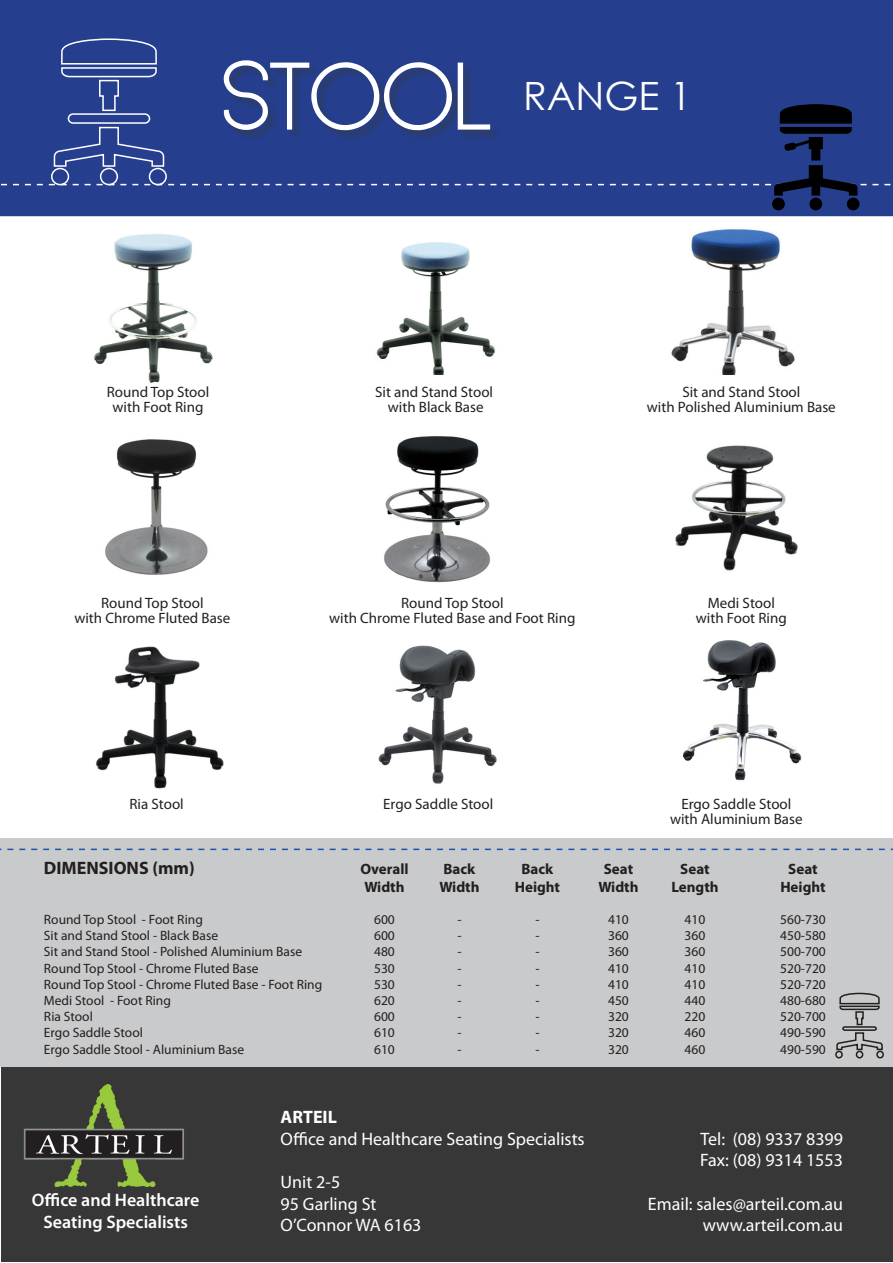
<style>
.page{position:relative;width:893px;height:1263px;background:#fff}
.page>*{position:absolute;margin:0;border:0;box-sizing:border-box;transform-origin:0 0}
.t1{font:39px "Century Gothic";color:#fff}
.t2{font:18px "Myriad Pro";color:#fff}
.t3{font:600 18px "Myriad Pro";color:#fff}
.t4{font:700 18px "Myriad Pro";color:#231f20}
.t5{font:700 18px "Myriad Pro";color:#fff}
.t6{font:15px/15px "Myriad Pro";color:#231f20;text-align:center}
.t7{font:700 15px "Myriad Pro";color:#231f20}
.t8{font:13.5px "Myriad Pro";color:#231f20}
</style>
<div class="page">
<div style="left:1px;top:1067px;width:891px;height:195px;background:#373737"></div>
<img style="left:23px;top:1084px;width:161px;height:102px">
<div style="left:0;top:838px;width:893px;height:229px;background:#c9cacb"></div>
<img style="left:376px;top:242px;width:120px;height:133px">
<img style="left:105px;top:439px;width:103px;height:136px">
<img style="left:94px;top:234px;width:119px;height:149px">
<img style="left:384px;top:436px;width:106px;height:147px">
<img style="left:675px;top:445px;width:122px;height:126px">
<img style="left:682px;top:640px;width:120px;height:141px">
<img style="left:378px;top:645px;width:119px;height:139px">
<img style="left:671px;top:229px;width:124px;height:146px">
<div style="left:0;top:0;width:893px;height:217px;background:#253f8e"></div>
<div style="left:856px;top:1050px;width:7px;height:8px;border:2px solid #231f20;border-radius:50%"></div>
<div style="left:876px;top:1050px;width:8px;height:8px;border:2px solid #231f20;border-radius:50%"></div>
<div style="left:835px;top:1050px;width:8px;height:8px;border:2px solid #231f20;border-radius:50%"></div>
<svg style="left:836px;top:992px;width:47px;height:59px"></svg>
<div style="left:842px;top:1026px;width:35px;height:5px;border:2px solid #231f20;border-radius:2px"></div>
<svg style="left:0;top:849px;width:893px;height:1px"></svg>
<div style="left:809px;top:198px;width:13px;height:12px;background:#000;border-radius:50%"></div>
<div style="left:772px;top:198px;width:13px;height:12px;background:#000;border-radius:50%"></div>
<div style="left:847px;top:198px;width:12px;height:12px;background:#000;border-radius:50%"></div>
<svg style="left:0;top:38px;width:893px;height:158px;background:#2d458e"></svg>
<img style="left:96px;top:646px;width:128px;height:143px">
<p class="t1" style="left:523px;top:68px;width:170px">RANGE 1</p>
<p class="t6" style="left:107px;top:384px;width:104px">Round Top Stool with Foot Ring</p>
<p class="t6" style="left:375px;top:384px;width:119px">Sit and Stand Stool with Black Base</p>
<p class="t6" style="left:647px;top:384px;width:190px">Sit and Stand Stool<br>with Polished Aluminium Base</p>
<p class="t6" style="left:74px;top:595px;width:157px">Round Top Stool<br>with Chrome Fluted Base</p>
<p class="t6" style="left:329px;top:595px;width:248px">Round Top Stool<br>with Chrome Fluted Base and Foot Ring</p>
<p class="t6" style="left:696px;top:595px;width:92px">Medi Stool with Foot Ring</p>
<p class="t6" style="left:129px;top:796px;width:56px">Ria Stool</p>
<p class="t6" style="left:383px;top:796px;width:112px">Ergo Saddle Stool</p>
<p class="t6" style="left:670px;top:796px;width:134px">Ergo Saddle Stool with Aluminium Base</p>
<p class="t4" style="left:44px;top:856px;width:152px">DIMENSIONS (mm)</p>
<p class="t7" style="left:360px;top:859px;width:50px">Overall</p>
<p class="t7" style="left:443px;top:859px;width:33px">Back</p>
<p class="t7" style="left:521px;top:859px;width:33px">Back</p>
<p class="t7" style="left:604px;top:859px;width:31px">Seat</p>
<p class="t7" style="left:680px;top:859px;width:31px">Seat</p>
<p class="t7" style="left:788px;top:859px;width:31px">Seat</p>
<p class="t7" style="left:364px;top:877px;width:42px">Width</p>
<p class="t7" style="left:439px;top:877px;width:42px">Width</p>
<p class="t7" style="left:515px;top:877px;width:47px">Height</p>
<p class="t7" style="left:598px;top:877px;width:42px">Width</p>
<p class="t7" style="left:671px;top:877px;width:49px">Length</p>
<p class="t7" style="left:780px;top:877px;width:47px">Height</p>
<p class="t8" style="left:44px;top:911px;width:160px">Round Top Stool - Foot Ring</p>
<p class="t8" style="left:374px;top:911px;width:22px">600</p>
<p class="t8" style="left:457px;top:911px;width:6px">-</p>
<p class="t8" style="left:535px;top:911px;width:6px">-</p>
<p class="t8" style="left:608px;top:911px;width:22px">410</p>
<p class="t8" style="left:685px;top:911px;width:22px">410</p>
<p class="t8" style="left:780px;top:911px;width:47px">560-730</p>
<p class="t8" style="left:44px;top:927px;width:176px">Sit and Stand Stool - Black Base</p>
<p class="t8" style="left:374px;top:927px;width:22px">600</p>
<p class="t8" style="left:457px;top:927px;width:6px">-</p>
<p class="t8" style="left:535px;top:927px;width:6px">-</p>
<p class="t8" style="left:608px;top:927px;width:22px">360</p>
<p class="t8" style="left:685px;top:927px;width:22px">360</p>
<p class="t8" style="left:780px;top:927px;width:47px">450-580</p>
<p class="t8" style="left:44px;top:943px;width:260px">Sit and Stand Stool - Polished Aluminium Base</p>
<p class="t8" style="left:374px;top:943px;width:22px">480</p>
<p class="t8" style="left:457px;top:943px;width:6px">-</p>
<p class="t8" style="left:535px;top:943px;width:6px">-</p>
<p class="t8" style="left:608px;top:943px;width:22px">360</p>
<p class="t8" style="left:685px;top:943px;width:22px">360</p>
<p class="t8" style="left:780px;top:943px;width:47px">500-700</p>
<p class="t8" style="left:44px;top:960px;width:216px">Round Top Stool - Chrome Fluted Base</p>
<p class="t8" style="left:374px;top:960px;width:22px">530</p>
<p class="t8" style="left:457px;top:960px;width:6px">-</p>
<p class="t8" style="left:535px;top:960px;width:6px">-</p>
<p class="t8" style="left:608px;top:960px;width:22px">410</p>
<p class="t8" style="left:685px;top:960px;width:22px">410</p>
<p class="t8" style="left:780px;top:960px;width:47px">520-720</p>
<p class="t8" style="left:44px;top:976px;width:280px">Round Top Stool - Chrome Fluted Base - Foot Ring</p>
<p class="t8" style="left:374px;top:976px;width:22px">530</p>
<p class="t8" style="left:457px;top:976px;width:6px">-</p>
<p class="t8" style="left:535px;top:976px;width:6px">-</p>
<p class="t8" style="left:608px;top:976px;width:22px">410</p>
<p class="t8" style="left:685px;top:976px;width:22px">410</p>
<p class="t8" style="left:780px;top:976px;width:47px">520-720</p>
<p class="t8" style="left:44px;top:992px;width:128px">Medi Stool - Foot Ring</p>
<p class="t8" style="left:374px;top:992px;width:22px">620</p>
<p class="t8" style="left:457px;top:992px;width:6px">-</p>
<p class="t8" style="left:535px;top:992px;width:6px">-</p>
<p class="t8" style="left:608px;top:992px;width:22px">450</p>
<p class="t8" style="left:685px;top:992px;width:22px">440</p>
<p class="t8" style="left:780px;top:992px;width:47px">480-680</p>
<p class="t8" style="left:44px;top:1008px;width:50px">Ria Stool</p>
<p class="t8" style="left:374px;top:1008px;width:22px">600</p>
<p class="t8" style="left:457px;top:1008px;width:6px">-</p>
<p class="t8" style="left:535px;top:1008px;width:6px">-</p>
<p class="t8" style="left:608px;top:1008px;width:22px">320</p>
<p class="t8" style="left:685px;top:1008px;width:22px">220</p>
<p class="t8" style="left:780px;top:1008px;width:47px">520-700</p>
<p class="t8" style="left:44px;top:1024px;width:101px">Ergo Saddle Stool</p>
<p class="t8" style="left:374px;top:1024px;width:22px">610</p>
<p class="t8" style="left:457px;top:1024px;width:6px">-</p>
<p class="t8" style="left:535px;top:1024px;width:6px">-</p>
<p class="t8" style="left:608px;top:1024px;width:22px">320</p>
<p class="t8" style="left:685px;top:1024px;width:22px">460</p>
<p class="t8" style="left:780px;top:1024px;width:47px">490-590</p>
<p class="t8" style="left:44px;top:1041px;width:202px">Ergo Saddle Stool - Aluminium Base</p>
<p class="t8" style="left:374px;top:1041px;width:22px">610</p>
<p class="t8" style="left:457px;top:1041px;width:6px">-</p>
<p class="t8" style="left:535px;top:1041px;width:6px">-</p>
<p class="t8" style="left:608px;top:1041px;width:22px">320</p>
<p class="t8" style="left:685px;top:1041px;width:22px">460</p>
<p class="t8" style="left:780px;top:1041px;width:47px">490-590</p>
<p class="t3" style="left:32px;top:1189px;width:169px">Office and Healthcare</p>
<p class="t3" style="left:43px;top:1210px;width:146px">Seating Specialists</p>
<p class="t5" style="left:281px;top:1105px;width:58px">ARTEIL</p>
<p class="t2" style="left:281px;top:1128px;width:306px">Office and Healthcare Seating Specialists</p>
<p class="t2" style="left:281px;top:1171px;width:61px">Unit 2-5</p>
<p class="t2" style="left:281px;top:1192px;width:97px">95 Garling St</p>
<p class="t2" style="left:281px;top:1214px;width:142px">O’Connor WA 6163</p>
<p class="t2" style="left:700px;top:1128px;width:144px">Tel: (08) 9337 8399</p>
<p class="t2" style="left:700px;top:1149px;width:144px">Fax: (08) 9314 1553</p>
<p class="t2" style="left:648px;top:1192px;width:197px">Email: sales@arteil.com.au</p>
<p class="t2" style="left:703px;top:1214px;width:142px">www.arteil.com.au</p>
</div>
